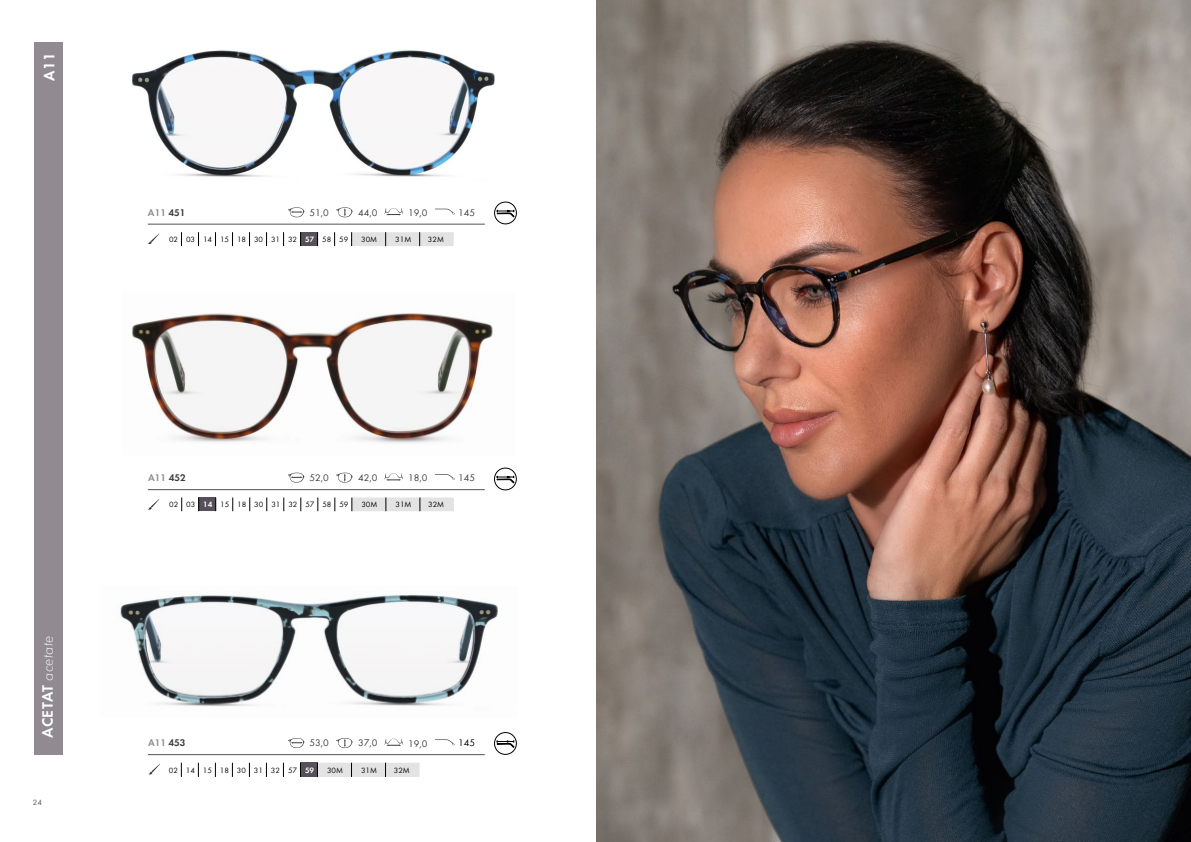
<style>
.page{position:relative;width:1191px;height:842px;background:#fff}
.page>*{position:absolute;margin:0;border:0;box-sizing:border-box;transform-origin:0 0}
.t1{font:italic 300 15.5px "Futura T";letter-spacing:.015em;color:#fff}
.t2{font:600 15.5px "Futura T";color:#fff}
.t3{font:10px "Futura T";color:#3b3b3a}
.t4{font:600 10px "Futura T";color:#918b91}
.t5{font:10px "Futura T";color:#000}
.t6{font:8px "Futura T";color:#000}
.t7{font:8px "Futura T";color:#545453}
.s1{font-weight:600;font-style:normal}
.s2{color:#3b3b3a}
.s3{font-weight:600;color:#fff}
</style>
<div class="page">
<div style="left:494px;top:202px;width:22px;height:22px;border:1px solid #000;border-radius:50%"></div>
<svg style="left:496px;top:210px;width:18px;height:7px"></svg>
<div style="left:494px;top:468px;width:22px;height:22px;border:1px solid #000;border-radius:50%"></div>
<svg style="left:496px;top:476px;width:18px;height:7px"></svg>
<div style="left:494px;top:732px;width:22px;height:22px;border:1px solid #000;border-radius:50%"></div>
<svg style="left:496px;top:740px;width:18px;height:8px"></svg>
<hr style="left:148px;top:224px;width:337px;height:1px;background:#56505a">
<hr style="left:148px;top:489px;width:337px;height:1px;background:#56505a">
<hr style="left:148px;top:754px;width:337px;height:1px;background:#56505a">
<div style="left:300px;top:232px;width:17px;height:14px;background:#56505a"></div>
<svg style="left:181px;top:232px;width:1px;height:14px"></svg>
<svg style="left:198px;top:232px;width:1px;height:14px"></svg>
<svg style="left:215px;top:232px;width:1px;height:14px"></svg>
<svg style="left:232px;top:232px;width:1px;height:14px"></svg>
<svg style="left:249px;top:232px;width:1px;height:14px"></svg>
<svg style="left:266px;top:232px;width:1px;height:14px"></svg>
<svg style="left:283px;top:232px;width:1px;height:14px"></svg>
<svg style="left:300px;top:232px;width:1px;height:14px"></svg>
<svg style="left:317px;top:232px;width:1px;height:14px"></svg>
<svg style="left:334px;top:232px;width:1px;height:14px"></svg>
<svg style="left:351px;top:232px;width:103px;height:14px"></svg>
<svg style="left:148px;top:233px;width:11px;height:11px"></svg>
<img style="left:132px;top:50px;width:363px;height:127px">
<div style="left:199px;top:497px;width:17px;height:14px;background:#56505a"></div>
<svg style="left:181px;top:497px;width:1px;height:14px"></svg>
<svg style="left:198px;top:497px;width:1px;height:14px"></svg>
<svg style="left:215px;top:497px;width:1px;height:14px"></svg>
<svg style="left:232px;top:497px;width:1px;height:14px"></svg>
<svg style="left:249px;top:497px;width:1px;height:14px"></svg>
<svg style="left:266px;top:497px;width:1px;height:14px"></svg>
<svg style="left:283px;top:497px;width:1px;height:14px"></svg>
<svg style="left:300px;top:497px;width:1px;height:14px"></svg>
<svg style="left:317px;top:497px;width:1px;height:14px"></svg>
<svg style="left:334px;top:497px;width:1px;height:14px"></svg>
<svg style="left:351px;top:497px;width:103px;height:14px"></svg>
<svg style="left:148px;top:499px;width:11px;height:11px"></svg>
<img style="left:132px;top:313px;width:361px;height:130px">
<svg style="left:288px;top:207px;width:16px;height:10px"></svg>
<svg style="left:336px;top:207px;width:16px;height:10px"></svg>
<svg style="left:384px;top:208px;width:19px;height:7px"></svg>
<svg style="left:435px;top:209px;width:20px;height:6px"></svg>
<svg style="left:288px;top:473px;width:16px;height:10px"></svg>
<svg style="left:336px;top:473px;width:16px;height:10px"></svg>
<svg style="left:384px;top:473px;width:19px;height:8px"></svg>
<svg style="left:435px;top:474px;width:20px;height:6px"></svg>
<svg style="left:288px;top:738px;width:16px;height:10px"></svg>
<svg style="left:336px;top:738px;width:16px;height:10px"></svg>
<svg style="left:384px;top:738px;width:19px;height:8px"></svg>
<svg style="left:435px;top:739px;width:20px;height:7px"></svg>
<img style="left:120px;top:594px;width:378px;height:112px">
<div style="left:300px;top:763px;width:17px;height:14px;background:#56505a"></div>
<svg style="left:181px;top:763px;width:1px;height:14px"></svg>
<svg style="left:198px;top:763px;width:1px;height:14px"></svg>
<svg style="left:215px;top:763px;width:1px;height:14px"></svg>
<svg style="left:232px;top:763px;width:1px;height:14px"></svg>
<svg style="left:249px;top:763px;width:1px;height:14px"></svg>
<svg style="left:266px;top:763px;width:1px;height:14px"></svg>
<svg style="left:283px;top:763px;width:1px;height:14px"></svg>
<svg style="left:300px;top:763px;width:1px;height:14px"></svg>
<svg style="left:317px;top:763px;width:102px;height:14px"></svg>
<svg style="left:148px;top:764px;width:12px;height:10px"></svg>
<div style="left:34px;top:43px;width:28px;height:712px;background:#918b91"></div>
<img style="left:596px;top:0;width:595px;height:842px">
<h1 class="t2" style="left:40px;top:81px;width:30px;rotate:-90deg">A11</h1>
<h1 class="t1" style="left:38px;top:738px;width:103px;rotate:-90deg"><span class="s1">ACETAT</span> acetate</h1>
<p class="t7" style="left:33px;top:798px;width:11px">24</p>
<p class="t4" style="left:148px;top:207px;width:39px">A11 <span class="s2">451</span></p>
<p class="t3" style="left:309px;top:206px;width:21px">51,0</p>
<p class="t3" style="left:358px;top:206px;width:21px">44,0</p>
<p class="t3" style="left:408px;top:206px;width:21px">19,0</p>
<p class="t3" style="left:458px;top:206px;width:19px">145</p>
<p class="t6" style="left:169px;top:234px;width:181px">02 03 14 15 18 30 31 32 <span class="s3">57</span> 58 59</p>
<p class="t6" style="left:361px;top:234px;width:17px">30M</p>
<p class="t6" style="left:395px;top:234px;width:17px">31M</p>
<p class="t6" style="left:428px;top:234px;width:17px">32M</p>
<p class="t4" style="left:148px;top:472px;width:39px">A11 <span class="s2">452</span></p>
<p class="t3" style="left:309px;top:472px;width:21px">52,0</p>
<p class="t3" style="left:358px;top:472px;width:21px">42,0</p>
<p class="t3" style="left:408px;top:472px;width:21px">18,0</p>
<p class="t3" style="left:458px;top:472px;width:19px">145</p>
<p class="t6" style="left:169px;top:500px;width:181px">02 03 <span class="s3">14</span> 15 18 30 31 32 57 58 59</p>
<p class="t6" style="left:361px;top:500px;width:17px">30M</p>
<p class="t6" style="left:395px;top:500px;width:17px">31M</p>
<p class="t6" style="left:428px;top:500px;width:17px">32M</p>
<p class="t4" style="left:148px;top:737px;width:39px">A11 <span class="s2">453</span></p>
<p class="t3" style="left:309px;top:737px;width:21px">53,0</p>
<p class="t3" style="left:358px;top:737px;width:21px">37,0</p>
<p class="t3" style="left:408px;top:737px;width:21px">19,0</p>
<p class="t5" style="left:458px;top:737px;width:19px">145</p>
<p class="t6" style="left:169px;top:765px;width:147px">02 14 15 18 30 31 32 57 <span class="s3">59</span></p>
<p class="t6" style="left:327px;top:765px;width:17px">30M</p>
<p class="t6" style="left:361px;top:765px;width:17px">31M</p>
<p class="t6" style="left:394px;top:765px;width:17px">32M</p>
</div>
